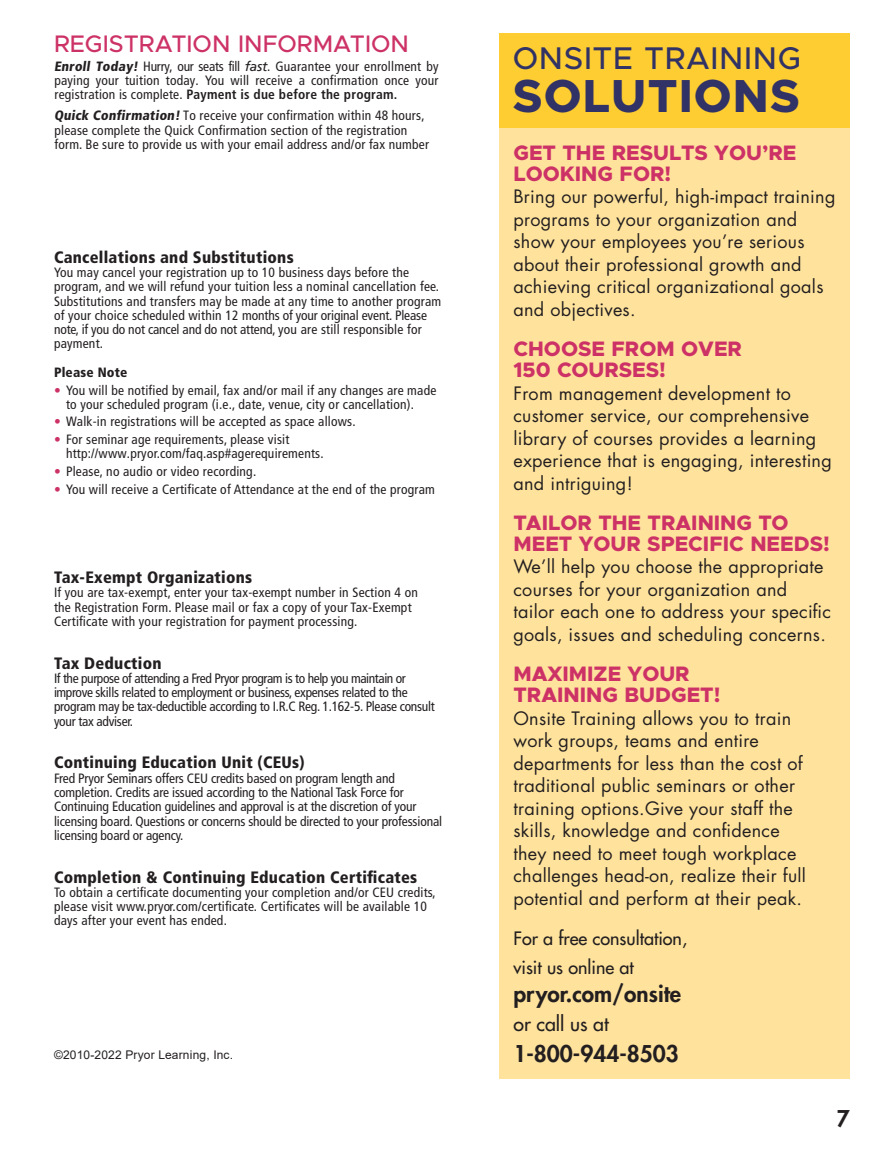
<style>
.page{position:relative;width:891px;height:1175px;background:#fff}
.page>*{position:absolute;margin:0;border:0;box-sizing:border-box;transform-origin:0 0}
.Heading{font:800 46.5px "Metropolis";letter-spacing:.025em;color:#313265}
.Heading-2{font:500 31.5px "Metropolis";letter-spacing:.02em;color:#313265}
.Reg_Paragraph{font:500 24px "Metropolis";color:#cd3267}
.sidebars{font:800 22.5px "Futura Std";color:#231f20}
.Heading-3{font:800 21px/21px "Metropolis";color:#cd3267}
.sidebars-2{font:500 19.5px "Futura Std";color:#231f20}
.onsite_ad_paragraph{font:18px/22.5px "Futura Std";letter-spacing:.015em;color:#231f20}
.sidebars-3{font:500 18px "Futura Std";color:#231f20}
.Reg_Paragraph-2{font:900 condensed 16.5px "Frutiger LT Std";letter-spacing:.015em;color:#231f20}
.Reg_Paragraph-3{font:condensed 13.5px/14.2px "Frutiger LT Std";letter-spacing:.015em;color:#231f20}
.Reg_Paragraph-4{font:condensed 13.5px/14.2px "Frutiger LT Std";letter-spacing:-.01em;color:#231f20}
.Reg_Paragraph-5{font:condensed 13.5px/14.2px "Frutiger LT Std";letter-spacing:-.02em;color:#231f20}
.Reg_Paragraph-6{font:900 condensed 13.5px "Frutiger LT Std";letter-spacing:.015em;color:#231f20}
.Reg_Paragraph-7{font:12px "Arial";letter-spacing:.015em;color:#231f20}
.s1{font-weight:900}
.s2{font-style:italic;font-stretch:normal}
.s3{font-weight:700}
.s4{color:#cd3267}
</style>
<div class="page">
<div style="left:500px;top:113px;width:350px;height:965px;background:#ffe39d"></div>
<div style="left:500px;top:33px;width:350px;height:95px;background:#fecd32"></div>
<p class="Reg_Paragraph" style="left:54px;top:29px;width:357px">REGISTRATION INFORMATION</p>
<p class="Reg_Paragraph-3" style="left:54px;top:59px;width:386px;text-align:justify"><span class="s1">Enroll Today!</span> Hurry, our seats fill <span class="s2">fast</span>. Guarantee your enrollment by paying your tuition today. You will receive a confirmation once your registration is complete. <span class="s3">Payment is due before the program.</span></p>
<p class="Reg_Paragraph-3" style="left:54px;top:109px;width:377px"><span class="s1">Quick Confirmation!</span>To receive your confirmation within 48 hours, please complete the Quick Confirmation section of the registration form. Be sure to provide us with your email address and/or fax number</p>
<p class="Reg_Paragraph-2" style="left:54px;top:247px;width:241px">Cancellations and Substitutions</p>
<p class="Reg_Paragraph-3" style="left:54px;top:265px;width:389px">You may cancel your registration up to 10 business days before the program, and we will refund your tuition less a nominal cancellation fee.<br>Substitutions and transfers may be made at any time to another program of your choice scheduled within 12 months of your original event. Please note, if you do not cancel and do not attend, you are still responsible for payment.</p>
<p class="Reg_Paragraph-6" style="left:54px;top:364px;width:75px">Please Note</p>
<p class="Reg_Paragraph-3" style="left:66px;top:383px;width:372px;text-indent:-12px"><span class="s4">•</span> You will be notified by email, fax and/or mail if any changes are made to your scheduled program (i.e., date, venue, city or cancellation).</p>
<p class="Reg_Paragraph-3" style="left:54px;top:415px;width:303px"><span class="s4">•</span> Walk-in registrations will be accepted as space allows.</p>
<p class="Reg_Paragraph-3" style="left:66px;top:432px;width:259px;text-indent:-12px"><span class="s4">•</span> For seminar age requirements, please visit http://www.pryor.com/faq.asp#agerequirements.</p>
<p class="Reg_Paragraph-3" style="left:54px;top:464px;width:204px"><span class="s4">•</span> Please, no audio or video recording.</p>
<p class="Reg_Paragraph-3" style="left:54px;top:482px;width:382px"><span class="s4">•</span> You will receive a Certificate of Attendance at the end of the program</p>
<p class="Reg_Paragraph-2" style="left:54px;top:567px;width:200px">Tax-Exempt Organizations</p>
<p class="Reg_Paragraph-3" style="left:54px;top:585px;width:365px">If you are tax-exempt, enter your tax-exempt number in Section 4 on the Registration Form. Please mail or fax a copy of your Tax-Exempt<br>Certificate with your registration for payment processing.</p>
<p class="Reg_Paragraph-2" style="left:54px;top:653px;width:109px">Tax Deduction</p>
<p class="Reg_Paragraph-5" style="left:54px;top:671px;width:382px">If the purpose of attending a Fred Pryor program is to help you maintain or improve skills related to employment or business, expenses related to the program may be tax-deductible according to I.R.C Reg. 1.162-5. Please consult your tax adviser.</p>
<p class="Reg_Paragraph-2" style="left:54px;top:753px;width:252px">Continuing Education Unit (CEUs)</p>
<p class="Reg_Paragraph-4" style="left:54px;top:771px;width:390px">Fred Pryor Seminars offers CEU credits based on program length and completion. Credits are issued according to the National Task Force for Continuing Education guidelines and approval is at the discretion of your licensing board. Questions or concerns should be directed to your professional licensing board or agency.</p>
<p class="Reg_Paragraph-2" style="left:54px;top:867px;width:365px">Completion &amp; Continuing Education Certificates</p>
<p class="Reg_Paragraph-3" style="left:54px;top:885px;width:383px">To obtain a certificate documenting your completion and/or CEU credits, please visit www.pryor.com/certificate. Certificates will be available 10 days after your event has ended.</p>
<p class="Reg_Paragraph-7" style="left:54px;top:1046px;width:181px">©2010-2022 Pryor Learning, Inc.</p>
<p class="Heading-2" style="left:513px;top:38px;width:290px">ONSITE TRAINING</p>
<p class="Heading" style="left:513px;top:67px;width:288px">SOLUTIONS</p>
<p class="Heading-3" style="left:513px;top:142px;width:284px">GET THE RESULTS YOU’RE<br>LOOKING FOR!</p>
<p class="onsite_ad_paragraph" style="left:513px;top:186px;width:323px">Bring our powerful, high-impact training programs to your organization and show your employees you’re serious about their professional growth and achieving critical organizational goals and objectives.</p>
<p class="Heading-3" style="left:513px;top:338px;width:230px">CHOOSE FROM OVER<br>150 COURSES!</p>
<p class="onsite_ad_paragraph" style="left:513px;top:382px;width:320px">From management development to customer service, our comprehensive library of courses provides a learning experience that is engaging, interesting and intriguing!</p>
<p class="Heading-3" style="left:513px;top:512px;width:318px">TAILOR THE TRAINING TO<br>MEET YOUR SPECIFIC NEEDS!</p>
<p class="onsite_ad_paragraph" style="left:513px;top:555px;width:319px">We’ll help you choose the appropriate courses for your organization and tailor each one to address your specific goals, issues and scheduling concerns.</p>
<p class="Heading-3" style="left:513px;top:663px;width:208px">MAXIMIZE YOUR<br>TRAINING BUDGET!</p>
<p class="onsite_ad_paragraph" style="left:513px;top:707px;width:294px">Onsite Training allows you to train work groups, teams and entire departments for less than the cost of traditional public seminars or other training options.Give your staff the skills, knowledge and confidence they need to meet tough workplace challenges head-on, realize their full potential and perform at their peak.</p>
<p class="sidebars-3" style="left:513px;top:927px;width:175px">For a free consultation,</p>
<p class="sidebars-3" style="left:513px;top:955px;width:122px">visit us online at</p>
<p class="sidebars" style="left:513px;top:979px;width:169px">pryor.com/onsite</p>
<p class="sidebars-2" style="left:513px;top:1011px;width:97px">or call us at</p>
<p class="sidebars" style="left:513px;top:1039px;width:167px">1-800-944-8503</p>
<p class="sidebars" style="left:837px;top:1104px;width:15px">7</p>
</div>
